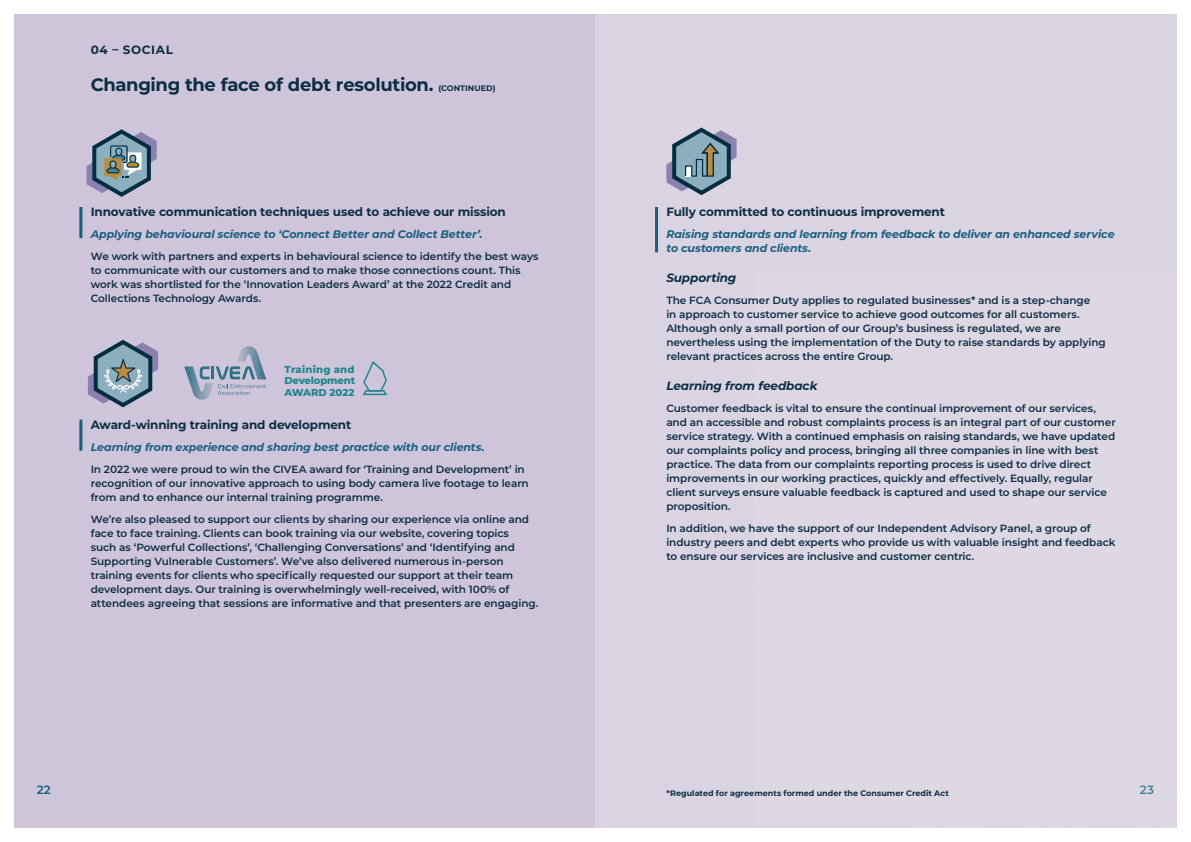
<style>
.page{position:relative;width:1191px;height:842px;background:#fff}
.page>*{position:absolute;margin:0;border:0;box-sizing:border-box;transform-origin:0 0}
.t1{font:700 18px "Montserrat";letter-spacing:-.02em;color:#0b2e43}
.t2{font:700 12px "Montserrat";letter-spacing:-.015em;color:#0b2e43}
.t3{font:italic 700 12px "Montserrat";letter-spacing:-.01em;color:#0b2e43}
.t4{font:700 12px "Montserrat";letter-spacing:.05em;color:#0b2e43}
.t5{font:600 12px "Montserrat";color:#175f7f}
.t6{font:600 12px "Montserrat";color:#478199}
.t7{font:italic 700 11px/14px "Montserrat";letter-spacing:-.01em;color:#175f7f}
.t8{font:600 10.5px/14px "Montserrat";letter-spacing:-.005em;color:#0b2e43}
.t9{font:800 10px/11.2px "Montserrat";color:#20868e;text-align:justify}
.t10{font:700 8px "Montserrat";letter-spacing:.005em;color:#0b2e43}
</style>
<div class="page">
<div style="left:14px;top:14px;width:581px;height:814px;background:#cfc5db"></div>
<div style="left:595px;top:14px;width:581px;height:814px;background:#dad4e2"></div>
<svg style="left:362px;top:361px;width:25px;height:34px"></svg>
<svg style="left:184px;top:346px;width:82px;height:54px"></svg>
<svg style="left:88px;top:340px;width:70px;height:68px"></svg>
<svg style="left:666px;top:128px;width:70px;height:67px"></svg>
<hr style="left:79px;top:207px;width:3px;height:31px;background:#175f7f">
<hr style="left:79px;top:420px;width:3px;height:31px;background:#175f7f">
<hr style="left:655px;top:207px;width:3px;height:45px;background:#175f7f">
<svg style="left:86px;top:129px;width:71px;height:68px"></svg>
<p class="t4" style="left:91px;top:41px;width:84px">04 – SOCIAL</p>
<h1 class="t1" style="left:91px;top:72px;width:344px">Changing the face of debt resolution.</h1>
<p class="t10" style="left:438px;top:83px;width:59px">(CONTINUED)</p>
<p class="t2" style="left:91px;top:203px;width:416px">Innovative communication techniques used to achieve our mission</p>
<p class="t7" style="left:91px;top:226px;width:393px">Applying behavioural science to ‘Connect Better and Collect Better’.</p>
<p class="t8" style="left:91px;top:249px;width:449px">We work with partners and experts in behavioural science to identify the best ways to communicate with our customers and to make those connections count. This work was shortlisted for the ‘Innovation Leaders Award’ at the 2022 Credit and Collections Technology Awards.</p>
<p class="t9" style="left:284px;top:363px;width:72px">Training and Development AWARD 2022</p>
<p class="t2" style="left:91px;top:416px;width:262px">Award-winning training and development</p>
<p class="t7" style="left:91px;top:439px;width:395px">Learning from experience and sharing best practice with our clients.</p>
<p class="t8" style="left:91px;top:461px;width:439px">In 2022 we were proud to win the CIVEA award for ‘Training and Development’ in recognition of our innovative approach to using body camera live footage to learn from and to enhance our internal training programme.</p>
<p class="t8" style="left:91px;top:511px;width:449px">We’re also pleased to support our clients by sharing our experience via online and face to face training. Clients can book training via our website, covering topics<br>such as ‘Powerful Collections’, ‘Challenging Conversations’ and ‘Identifying and Supporting Vulnerable Customers’. We’ve also delivered numerous in-person training events for clients who specifically requested our support at their team development days. Our training is overwhelmingly well-received, with 100% of attendees agreeing that sessions are informative and that presenters are engaging.</p>
<p class="t2" style="left:666px;top:203px;width:280px">Fully committed to continuous improvement</p>
<p class="t7" style="left:666px;top:226px;width:450px">Raising standards and learning from feedback to deliver an enhanced service to customers and clients.</p>
<p class="t3" style="left:666px;top:269px;width:71px">Supporting</p>
<p class="t8" style="left:666px;top:293px;width:441px">The FCA Consumer Duty applies to regulated businesses* and is a step-change<br>in approach to customer service to achieve good outcomes for all customers.<br>Although only a small portion of our Group’s business is regulated, we are nevertheless using the implementation of the Duty to raise standards by applying relevant practices across the entire Group.</p>
<p class="t3" style="left:666px;top:377px;width:152px">Learning from feedback</p>
<p class="t8" style="left:666px;top:401px;width:451px">Customer feedback is vital to ensure the continual improvement of our services, and an accessible and robust complaints process is an integral part of our customer service strategy. With a continued emphasis on raising standards, we have updated our complaints policy and process, bringing all three companies in line with best practice. The data from our complaints reporting process is used to drive direct improvements in our working practices, quickly and effectively. Equally, regular client surveys ensure valuable feedback is captured and used to shape our service proposition.</p>
<p class="t8" style="left:666px;top:520px;width:450px">In addition, we have the support of our Independent Advisory Panel, a group of industry peers and debt experts who provide us with valuable insight and feedback to ensure our services are inclusive and customer centric.</p>
<p class="t5" style="left:37px;top:781px;width:16px">22</p>
<p class="t6" style="left:1139px;top:781px;width:16px">23</p>
<p class="t10" style="left:666px;top:787px;width:284px">*Regulated for agreements formed under the Consumer Credit Act</p>
</div>
